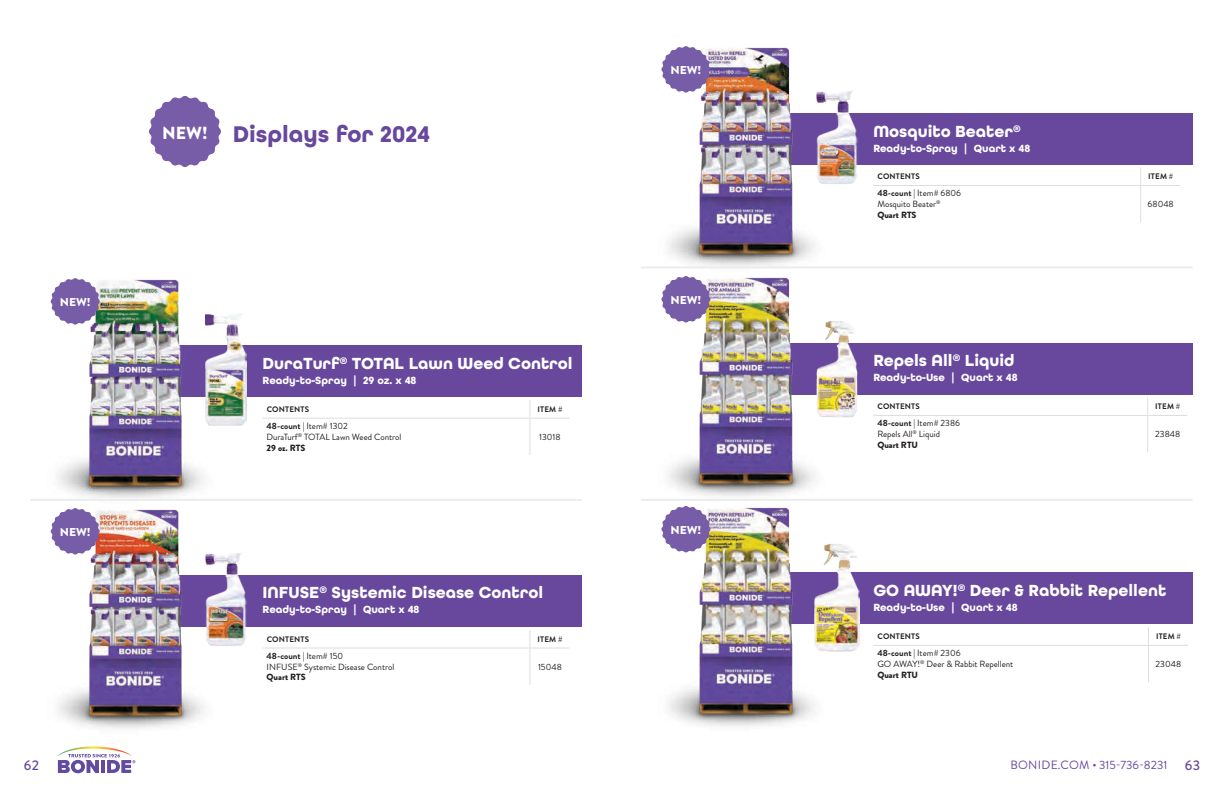
<style>
.page{position:relative;width:1224px;height:792px;background:#fff}
.page>*{position:absolute;margin:0;border:0;box-sizing:border-box;transform-origin:0 0}
.t1{font:700 24px "All Round Gothic";color:#67489d}
.t2{font:900 17.5px "Brandon Grotesque";color:#fff}
.t3{font:700 17px "All Round Gothic";color:#fff}
.t4{font:500 14px "Brandon Grotesque";color:#67489d}
.t5{font:12px "Brandon Grotesque";letter-spacing:.01em;color:#67489d}
.t6{font:900 11.4px "Brandon Grotesque";color:#fff;scale:1.06 1}
.t7{font:700 11px "All Round Gothic";color:#fff}
.t8{font:9px/10.8px "Brandon Grotesque";color:#231f20}
.t9{font:700 8px "Brandon Grotesque";letter-spacing:.02em;color:#231f20}
.s1{font-weight:700}
.s2{font-weight:900}
</style>
<div class="page">
<svg style="left:58px;top:746px;width:77px;height:27px"></svg>
<div style="left:167px;top:575px;width:415px;height:51px;background:#67489d"></div>
<div style="left:778px;top:113px;width:414px;height:51px;background:#67489d"></div>
<div style="left:167px;top:345px;width:415px;height:51px;background:#67489d"></div>
<img style="left:57px;top:514px;width:149px;height:214px">
<img style="left:667px;top:47px;width:150px;height:204px">
<img style="left:57px;top:279px;width:149px;height:235px">
<svg style="left:529px;top:630px;width:1px;height:18px"></svg>
<hr style="left:263px;top:648px;width:267px;height:1px;background:#dcddde">
<hr style="left:530px;top:648px;width:40px;height:1px;background:#dcddde">
<hr style="left:529px;top:649px;width:1px;height:36px;background:#dcddde">
<svg style="left:1140px;top:167px;width:1px;height:18px"></svg>
<hr style="left:873px;top:185px;width:268px;height:1px;background:#dcddde">
<hr style="left:1141px;top:185px;width:39px;height:1px;background:#dcddde">
<hr style="left:1140px;top:186px;width:1px;height:36px;background:#dcddde">
<svg style="left:529px;top:400px;width:1px;height:18px"></svg>
<hr style="left:263px;top:418px;width:267px;height:1px;background:#dcddde">
<hr style="left:530px;top:418px;width:40px;height:1px;background:#dcddde">
<hr style="left:529px;top:419px;width:1px;height:36px;background:#dcddde">
<img style="left:206px;top:553px;width:41px;height:93px">
<img style="left:817px;top:91px;width:41px;height:93px">
<img style="left:206px;top:314px;width:41px;height:112px">
<svg style="left:50px;top:508px;width:50px;height:47px"></svg>
<svg style="left:661px;top:46px;width:50px;height:47px"></svg>
<svg style="left:50px;top:278px;width:50px;height:47px"></svg>
<div style="left:778px;top:573px;width:414px;height:51px;background:#67489d"></div>
<div style="left:778px;top:343px;width:414px;height:51px;background:#67489d"></div>
<img style="left:667px;top:512px;width:174px;height:214px">
<img style="left:667px;top:251px;width:148px;height:261px">
<svg style="left:1148px;top:627px;width:1px;height:18px"></svg>
<hr style="left:873px;top:645px;width:275px;height:1px;background:#dcddde">
<hr style="left:1148px;top:645px;width:40px;height:1px;background:#dcddde">
<hr style="left:1148px;top:646px;width:1px;height:36px;background:#dcddde">
<svg style="left:1147px;top:397px;width:1px;height:18px"></svg>
<hr style="left:873px;top:415px;width:275px;height:1px;background:#dcddde">
<hr style="left:1148px;top:415px;width:39px;height:1px;background:#dcddde">
<hr style="left:1147px;top:416px;width:1px;height:36px;background:#dcddde">
<svg style="left:661px;top:506px;width:50px;height:47px"></svg>
<svg style="left:661px;top:276px;width:50px;height:47px"></svg>
<img style="left:815px;top:543px;width:44px;height:108px">
<img style="left:815px;top:321px;width:44px;height:97px">
<svg style="left:149px;top:96px;width:72px;height:71px"></svg>
<hr style="left:30px;top:499px;width:552px;height:2px;background:#ebecec">
<hr style="left:641px;top:499px;width:552px;height:2px;background:#ebecec">
<hr style="left:641px;top:266px;width:552px;height:2px;background:#ebecec">
<p class="t6" style="left:60px;top:294px;width:31px">NEW!</p>
<p class="t6" style="left:60px;top:524px;width:31px">NEW!</p>
<h2 class="t2" style="left:162px;top:120px;width:47px">NEW!</h2>
<h1 class="t1" style="left:233px;top:120px;width:199px">Displays for 2024</h1>
<h3 class="t3" style="left:263px;top:353px;width:312px">DuraTurf<sup>®</sup> TOTAL Lawn Weed Control</h3>
<p class="t7" style="left:263px;top:373px;width:155px">Ready-to-Spray | 29 oz. x 48</p>
<p class="t9" style="left:267px;top:404px;width:44px">CONTENTS</p>
<p class="t9" style="left:538px;top:403px;width:26px">ITEM #</p>
<p class="t8" style="left:267px;top:421px;width:136px"><span class="s1">48-count</span> | Item# 1302<br>DuraTurf<sup>®</sup> TOTAL Lawn Weed Control<br><span class="s2">29 oz. RTS</span></p>
<p class="t8" style="left:539px;top:431px;width:23px">13018</p>
<h3 class="t3" style="left:263px;top:583px;width:282px">INFUSE<sup>®</sup> Systemic Disease Control</h3>
<p class="t7" style="left:263px;top:603px;width:158px">Ready-to-Spray | Quart x 48</p>
<p class="t9" style="left:267px;top:633px;width:44px">CONTENTS</p>
<p class="t9" style="left:538px;top:633px;width:26px">ITEM #</p>
<p class="t8" style="left:267px;top:650px;width:129px"><span class="s1">48-count</span> | Item# 150<br>INFUSE<sup>®</sup> Systemic Disease Control<br><span class="s2">Quart RTS</span></p>
<p class="t8" style="left:538px;top:661px;width:25px">15048</p>
<p class="t6" style="left:670px;top:62px;width:31px">NEW!</p>
<p class="t6" style="left:670px;top:292px;width:31px">NEW!</p>
<p class="t6" style="left:670px;top:522px;width:31px">NEW!</p>
<h3 class="t3" style="left:873px;top:121px;width:149px">Mosquito Beater<sup>®</sup></h3>
<p class="t7" style="left:873px;top:141px;width:158px">Ready-to-Spray | Quart x 48</p>
<p class="t9" style="left:877px;top:171px;width:44px">CONTENTS</p>
<p class="t9" style="left:1148px;top:171px;width:26px">ITEM #</p>
<p class="t8" style="left:877px;top:188px;width:85px"><span class="s1">48-count</span> | Item# 6806<br>Mosquito Beater<sup>®<br></sup><span class="s2">Quart RTS</span></p>
<p class="t8" style="left:1148px;top:199px;width:28px">68048</p>
<h3 class="t3" style="left:873px;top:351px;width:143px">Repels All<sup>®</sup> Liquid</h3>
<p class="t7" style="left:873px;top:371px;width:146px">Ready-to-Use | Quart x 48</p>
<p class="t9" style="left:877px;top:401px;width:44px">CONTENTS</p>
<p class="t9" style="left:1155px;top:401px;width:26px">ITEM #</p>
<p class="t8" style="left:877px;top:418px;width:84px"><span class="s1">48-count</span> | Item# 2386<br>Repels All<sup>®</sup> Liquid<br><span class="s2">Quart RTU</span></p>
<p class="t8" style="left:1155px;top:429px;width:27px">23848</p>
<h3 class="t3" style="left:873px;top:581px;width:294px">GO AWAY!<sup>®</sup> Deer &amp; Rabbit Repellent</h3>
<p class="t7" style="left:873px;top:601px;width:146px">Ready-to-Use | Quart x 48</p>
<p class="t9" style="left:877px;top:631px;width:44px">CONTENTS</p>
<p class="t9" style="left:1156px;top:631px;width:26px">ITEM #</p>
<p class="t8" style="left:877px;top:648px;width:138px"><span class="s1">48-count</span> | Item# 2306<br>GO AWAY!<sup>®</sup> Deer &amp; Rabbit Repellent<br><span class="s2">Quart RTU</span></p>
<p class="t8" style="left:1156px;top:659px;width:27px">23048</p>
<h3 class="t4" style="left:24px;top:756px;width:17px">62</h3>
<h3 class="t5" style="left:1010px;top:757px;width:158px">BONIDE.COM • 315-736-8231</h3>
<h3 class="t4" style="left:1185px;top:756px;width:17px">63</h3>
</div>
